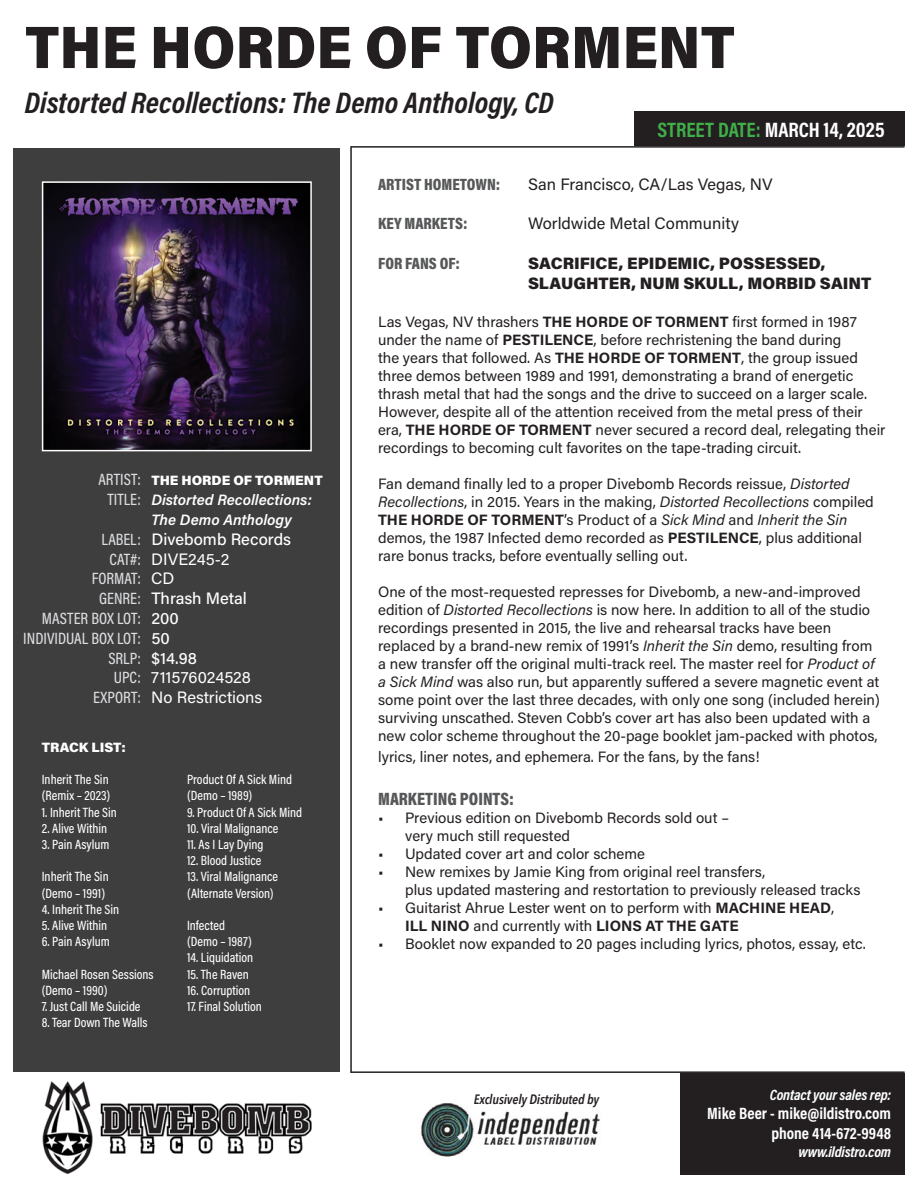
<style>
.page{position:relative;width:918px;height:1188px;background:#fff}
.page>*{position:absolute;margin:0;border:0;box-sizing:border-box;transform-origin:0 0}
.t1{font:900 60px "Acumin Pro Semi Cond";color:#231f20}
.t2{font:italic 700 30px "Acumin Pro Cond";color:#231f20}
.t3{font:700 21px "Acumin Pro Cond";color:#fff}
.t4{font:900 18px "Acumin Pro Cond";color:#57585a}
.t5{font:900 16.5px "Acumin Pro";color:#231f20}
.t6{font:16.5px "Acumin Pro";color:#fff}
.t7{font:16.5px "Acumin Pro";color:#231f20}
.t8{font:500 16.5px "Acumin Pro";color:#fff}
.t9{font:500 16.5px "Acumin Pro Cond";color:#dcdddf}
.t10{font:700 16.5px "Acumin Pro Cond";color:#fff}
.t11{font:900 16.5px "Acumin Pro Cond";color:#57585a}
.t12{font:15px/18px "Acumin Pro";color:#231f20}
.t13{font:italic 600 15px "Acumin Pro";color:#fff}
.t14{font:700 15px "Acumin Pro";color:#231f20}
.t15{font:italic 700 15px "Acumin Pro Cond";letter-spacing:-.01em;color:#fff}
.t16{font:500 13.5px "Acumin Pro Cond";color:#fff}
.t17{font:900 13.5px "Acumin Pro";color:#fff}
.t18{font:italic 600 condensed 13.5px "Avenir Next LT Pro";letter-spacing:-.01em;color:#231f20}
.s1{font-family:"Acumin Pro Cond";font-weight:500;font-size:16.5px;color:#dcdddf}
.s2{font-family:"Acumin Pro Cond";font-weight:500;font-style:normal;font-size:16.5px;color:#dcdddf}
.s3{font-family:"Acumin Pro Cond";color:#dcdddf}
.s4{font-family:"Acumin Pro Cond";font-weight:500;color:#dcdddf}
.s5{font-family:"Acumin Pro";font-weight:400;color:#fff}
.s6{font-family:"Acumin Pro";color:#fff}
.s7{color:#40ae49}
.s8{font-weight:700}
.s9{font-style:italic}
.s10{font-weight:400}
</style>
<div class="page">
<div style="left:681px;top:1073px;width:224px;height:102px;background:#231f20"></div>
<div style="left:13px;top:148px;width:327px;height:923px;background:#3e3e3f"></div>
<img style="left:45px;top:184px;width:264px;height:264px">
<div style="left:42px;top:181px;width:270px;height:270px;border:2px solid #fff"></div>
<hr style="left:351px;top:1071px;width:554px;height:2px;background:#231f20">
<img style="left:420px;top:1103px;width:180px;height:54px">
<div style="left:635px;top:111px;width:270px;height:35px;background:#231f20"></div>
<hr style="left:351px;top:146px;width:554px;height:2px;background:#231f20">
<img style="left:42px;top:1081px;width:270px;height:93px">
<hr style="left:350px;top:146px;width:2px;height:927px;background:#231f20">
<p class="t1" style="left:25px;top:5px;width:712px">THE HORDE OF TORMENT</p>
<p class="t2" style="left:25px;top:83px;width:530px">Distorted Recollections: The Demo Anthology, CD</p>
<p class="t17" style="left:98px;top:471px;width:226px"><span class="s1">ARTIST:</span> THE HORDE OF TORMENT</p>
<p class="t13" style="left:107px;top:489px;width:206px"><span class="s2">TITLE:</span> Distorted Recollections:</p>
<p class="t13" style="left:151px;top:509px;width:142px">The Demo Anthology</p>
<p class="t8" style="left:101px;top:528px;width:191px"><span class="s3">LABEL:</span> Divebomb Records</p>
<p class="t6" style="left:110px;top:547px;width:121px"><span class="s4">CAT#:</span> DIVE245-2</p>
<p class="t9" style="left:92px;top:568px;width:84px">FORMAT: <span class="s5">CD</span></p>
<p class="t8" style="left:99px;top:587px;width:149px"><span class="s3">GENRE:</span> Thrash Metal</p>
<p class="t9" style="left:42px;top:608px;width:139px">MASTER BOX LOT: <span class="s6">200</span></p>
<p class="t9" style="left:23px;top:627px;width:148px">INDIVIDUAL BOX LOT: <span class="s6">50</span></p>
<p class="t8" style="left:108px;top:646px;width:90px"><span class="s3">SRLP:</span> $14.98</p>
<p class="t6" style="left:114px;top:666px;width:139px"><span class="s4">UPC:</span> 711576024528</p>
<p class="t6" style="left:93px;top:686px;width:171px"><span class="s4">EXPORT:</span> No Restrictions</p>
<p class="t17" style="left:42px;top:738px;width:86px">TRACK LIST:</p>
<p class="t16" style="left:42px;top:771px;width:68px">Inherit The Sin</p>
<p class="t16" style="left:42px;top:787px;width:70px">(Remix – 2023)</p>
<p class="t16" style="left:42px;top:803px;width:77px">1. Inherit The Sin</p>
<p class="t16" style="left:42px;top:819px;width:67px">2. Alive Within</p>
<p class="t16" style="left:42px;top:836px;width:69px">3. Pain Asylum</p>
<p class="t16" style="left:42px;top:868px;width:68px">Inherit The Sin</p>
<p class="t16" style="left:42px;top:884px;width:65px">(Demo – 1991)</p>
<p class="t16" style="left:42px;top:900px;width:79px">4. Inherit The Sin</p>
<p class="t16" style="left:42px;top:917px;width:67px">5. Alive Within</p>
<p class="t16" style="left:42px;top:933px;width:69px">6. Pain Asylum</p>
<p class="t16" style="left:42px;top:965px;width:113px">Michael Rosen Sessions</p>
<p class="t16" style="left:42px;top:981px;width:67px">(Demo – 1990)</p>
<p class="t16" style="left:42px;top:998px;width:100px">7. Just Call Me Suicide</p>
<p class="t16" style="left:42px;top:1014px;width:107px">8. Tear Down The Walls</p>
<p class="t16" style="left:187px;top:771px;width:106px">Product Of A Sick Mind</p>
<p class="t16" style="left:187px;top:787px;width:67px">(Demo – 1989)</p>
<p class="t16" style="left:187px;top:803px;width:117px">9. Product Of A Sick Mind</p>
<p class="t16" style="left:187px;top:819px;width:93px">10. Viral Malignance</p>
<p class="t16" style="left:187px;top:836px;width:78px">11. As I Lay Dying</p>
<p class="t16" style="left:187px;top:852px;width:76px">12. Blood Justice</p>
<p class="t16" style="left:187px;top:868px;width:93px">13. Viral Malignance</p>
<p class="t16" style="left:187px;top:884px;width:88px">(Alternate Version)</p>
<p class="t16" style="left:187px;top:917px;width:40px">Infected</p>
<p class="t16" style="left:187px;top:933px;width:67px">(Demo – 1987)</p>
<p class="t16" style="left:187px;top:949px;width:68px">14. Liquidation</p>
<p class="t16" style="left:187px;top:965px;width:63px">15. The Raven</p>
<p class="t16" style="left:187px;top:981px;width:65px">16. Corruption</p>
<p class="t16" style="left:187px;top:998px;width:76px">17. Final Solution</p>
<p class="t3" style="left:657px;top:116px;width:229px"><span class="s7">STREET DATE:</span> MARCH 14, 2025</p>
<p class="t11" style="left:378px;top:173px;width:124px">ARTIST HOMETOWN:</p>
<p class="t7" style="left:528px;top:173px;width:246px">San Francisco, CA/Las Vegas, NV</p>
<p class="t11" style="left:378px;top:213px;width:91px">KEY MARKETS:</p>
<p class="t7" style="left:528px;top:212px;width:212px">Worldwide Metal Community</p>
<p class="t11" style="left:378px;top:253px;width:83px">FOR FANS OF:</p>
<p class="t5" style="left:528px;top:252px;width:299px">SACRIFICE, EPIDEMIC, POSSESSED,</p>
<p class="t5" style="left:528px;top:271px;width:345px">SLAUGHTER, NUM SKULL, MORBID SAINT</p>
<p class="t12" style="left:378px;top:312px;width:509px">Las Vegas, NV thrashers <span class="s8">THE HORDE OF TORMENT</span> first formed in 1987 under the name of <span class="s8">PESTILENCE</span>, before rechristening the band during<br>the years that followed. As <span class="s8">THE HORDE OF TORMENT</span>, the group issued three demos between 1989 and 1991, demonstrating a brand of energetic thrash metal that had the songs and the drive to succeed on a larger scale.<br>However, despite all of the attention received from the metal press of their era, <span class="s8">THE HORDE OF TORMENT</span> never secured a record deal, relegating their recordings to becoming cult favorites on the tape-trading circuit.</p>
<p class="t12" style="left:378px;top:474px;width:497px">Fan demand finally led to a proper Divebomb Records reissue, <span class="s9">Distorted Recollections</span>, in 2015. Years in the making, <span class="s9">Distorted Recollections</span> compiled <span class="s8">THE HORDE OF TORMENT</span>’s Product of a <span class="s9">Sick Mind</span> and <span class="s9">Inherit the Sin </span>demos, the 1987 Infected demo recorded as <span class="s8">PESTILENCE</span>, plus additional rare bonus tracks, before eventually selling out.</p>
<p class="t12" style="left:378px;top:582px;width:503px">One of the most-requested represses for Divebomb, a new-and-improved edition of <span class="s9">Distorted Recollections</span> is now here. In addition to all of the studio recordings presented in 2015, the live and rehearsal tracks have been replaced by a brand-new remix of 1991’s <span class="s9">Inherit the Sin</span> demo, resulting from a new transfer off the original multi-track reel. The master reel for <span class="s9">Product of a Sick Mind</span> was also run, but apparently suffered a severe magnetic event at some point over the last three decades, with only one song (included herein) surviving unscathed. Steven Cobb’s cover art has also been updated with a new color scheme throughout the 20-page booklet jam-packed with photos,</p>
<p class="t12" style="left:378px;top:747px;width:383px">lyrics, liner notes, and ephemera. For the fans, by the fans!</p>
<p class="t4" style="left:378px;top:787px;width:137px">MARKETING POINTS:</p>
<p class="t12" style="left:378px;top:809px;width:352px">• Previous edition on Divebomb Records sold out –</p>
<p class="t12" style="left:405px;top:827px;width:167px">very much still requested</p>
<p class="t12" style="left:378px;top:845px;width:268px">• Updated cover art and color scheme</p>
<p class="t12" style="left:378px;top:863px;width:389px">• New remixes by Jamie King from original reel transfers,</p>
<p class="t12" style="left:405px;top:881px;width:457px">plus updated mastering and restortation to previously released tracks</p>
<p class="t12" style="left:378px;top:899px;width:458px">• Guitarist Ahrue Lester went on to perform with <span class="s8">MACHINE HEAD</span>,</p>
<p class="t14" style="left:405px;top:916px;width:335px">ILL NINO <span class="s10">and currently with</span> LIONS AT THE GATE</p>
<p class="t12" style="left:378px;top:935px;width:489px">• Booklet now expanded to 20 pages including lyrics, photos, essay, etc.</p>
<p class="t18" style="left:474px;top:1091px;width:127px">Exclusively Distributed by</p>
<p class="t15" style="left:770px;top:1084px;width:123px">Contact your sales rep:</p>
<p class="t10" style="left:707px;top:1102px;width:185px">Mike Beer - mike@ildistro.com</p>
<p class="t10" style="left:771px;top:1122px;width:121px">phone 414-672-9948</p>
<p class="t15" style="left:799px;top:1142px;width:94px">www.ildistro.com</p>
</div>
